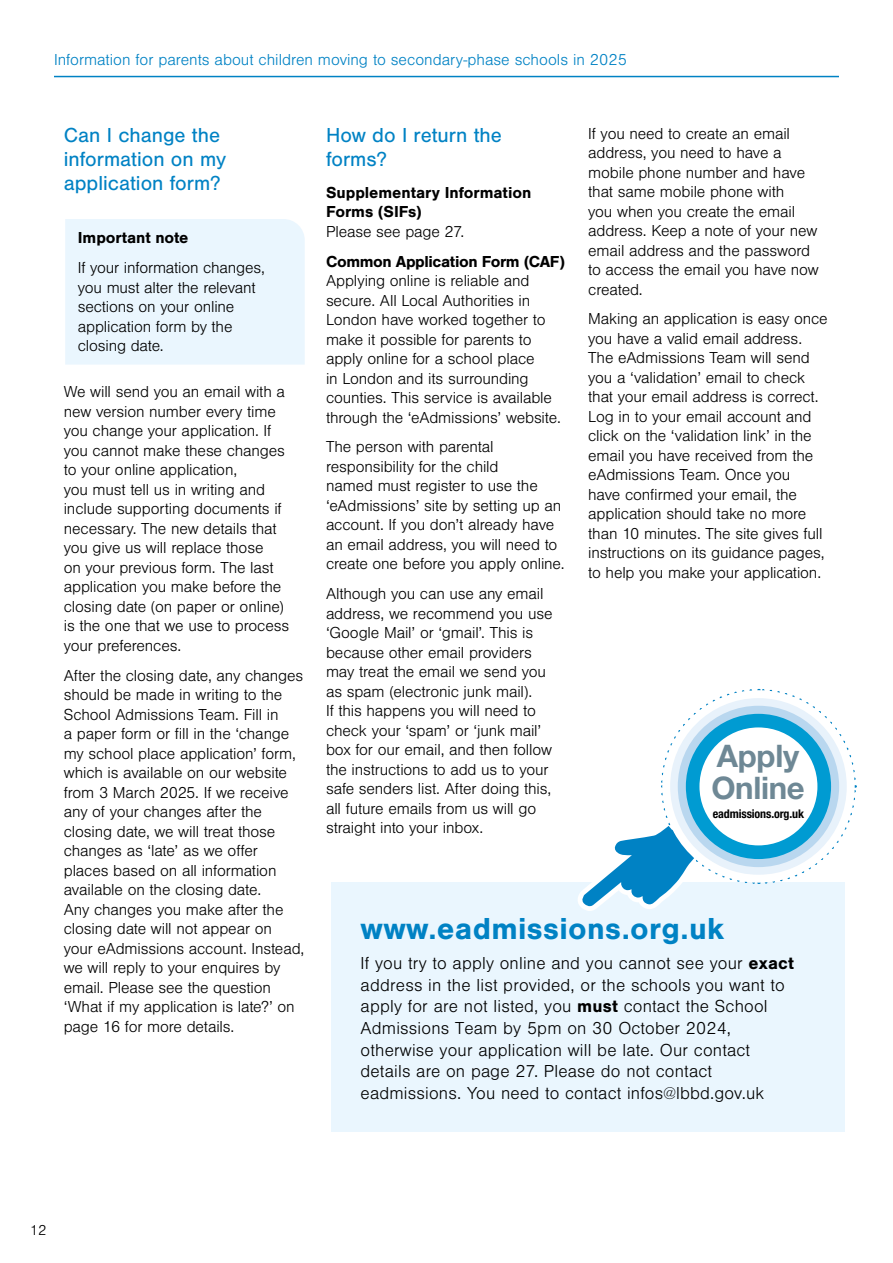
<style>
.page{position:relative;width:893px;height:1263px;background:#fff}
.page>*{position:absolute;margin:0;border:0;box-sizing:border-box;transform-origin:0 0}
.t1{font:700 31.5px "Nimbus San";letter-spacing:.01em;color:#0082c4}
.t2{font:700 31.05px/32.2px "Helvetica Neue LT Std";letter-spacing:-.01em;color:#6e8895}
.t3{font:21px/24px "Nimbus San";color:#0082c4}
.t4{font:300 18px/21.6px "Nimbus San";letter-spacing:.01em;color:#000}
.t5{font:300 16.5px/19.5px "Nimbus San";letter-spacing:-.01em;color:#000}
.t6{font:700 16.5px/19.5px "Nimbus San";letter-spacing:-.01em;color:#000}
.t7{font:300 16.5px "Nimbus San";color:#0082c4}
.t8{font:300 15px "Nimbus San";color:#000}
.t9{font:700 condensed 12px "Helvetica Neue LT Std";letter-spacing:-.01em;color:#000}
.s1{font-weight:700}
</style>
<div class="page">
<hr style="left:54px;top:76px;width:785px;height:1px;background:#0082c4">
<div style="left:65px;top:219px;width:240px;height:146px;background:#eaf6fe"></div>
<div style="left:331px;top:882px;width:514px;height:249px;background:#eaf6fe"></div>
<svg style="left:578px;top:688px;width:279px;height:223px"></svg>
<div style="left:662px;top:690px;width:193px;height:193px;background:#fff;border-radius:50%"></div>
<div style="left:670px;top:698px;width:177px;height:177px;background:#e8f2fb;border-radius:50%"></div>
<div style="left:678px;top:706px;width:161px;height:161px;background:#b9d7ef;border-radius:50%"></div>
<div style="left:686px;top:714px;width:145px;height:145px;background:#009bd2;border-radius:50%"></div>
<div style="left:699px;top:727px;width:118px;height:118px;background:#fff;border-radius:50%"></div>
<p class="t7" style="left:54px;top:51px;width:574px">Information for parents about children moving to secondary-phase schools in 2025</p>
<p class="t3" style="left:64px;top:123px;width:164px">Can I change the information on my application form?</p>
<p class="t6" style="left:78px;top:228px;width:112px">Important note</p>
<p class="t5" style="left:78px;top:258px;width:188px">If your information changes, you must alter the relevant sections on your online application form by the closing date.</p>
<p class="t5" style="left:64px;top:383px;width:227px">We will send you an email with a new version number every time you change your application. If you cannot make these changes to your online application,<br>you must tell us in writing and include supporting documents if necessary. The new details that you give us will replace those<br>on your previous form. The last application you make before the closing date (on paper or online) is the one that we use to process your preferences.</p>
<p class="t5" style="left:64px;top:666px;width:242px">After the closing date, any changes should be made in writing to the<br>School Admissions Team. Fill in<br>a paper form or fill in the ‘change my school place application’ form, which is available on our website from 3 March 2025. If we receive any of your changes after the closing date, we will treat those changes as ‘late’ as we offer places based on all information available on the closing date.<br>Any changes you make after the closing date will not appear on your eAdmissions account. Instead, we will reply to your enquires by email. Please see the question ‘What if my application is late?’ on page 16 for more details.</p>
<p class="t3" style="left:326px;top:123px;width:177px">How do I return the forms?</p>
<p class="t6" style="left:326px;top:183px;width:207px">Supplementary Information<br>Forms (SIFs)</p>
<p class="t5" style="left:326px;top:222px;width:140px">Please see page 27.</p>
<p class="t6" style="left:326px;top:251px;width:241px">Common Application Form (CAF)</p>
<p class="t5" style="left:326px;top:271px;width:236px">Applying online is reliable and secure. All Local Authorities in<br>London have worked together to make it possible for parents to apply online for a school place<br>in London and its surrounding counties. This service is available through the ‘eAdmissions’ website.</p>
<p class="t5" style="left:326px;top:438px;width:240px">The person with parental responsibility for the child<br>named must register to use the ‘eAdmissions’ site by setting up an account. If you don’t already have an email address, you will need to create one before you apply online.</p>
<p class="t5" style="left:326px;top:584px;width:228px">Although you can use any email address, we recommend you use ‘Google Mail’ or ‘gmail’. This is because other email providers may treat the email we send you as spam (electronic junk mail).<br>If this happens you will need to check your ‘spam’ or ‘junk mail’ box for our email, and then follow the instructions to add us to your safe senders list. After doing this, all future emails from us will go straight into your inbox.</p>
<p class="t5" style="left:588px;top:124px;width:232px">If you need to create an email address, you need to have a mobile phone number and have that same mobile phone with<br>you when you create the email address. Keep a note of your new email address and the password to access the email you have now created.</p>
<p class="t5" style="left:588px;top:310px;width:241px">Making an application is easy once you have a valid email address.<br>The eAdmissions Team will send you a ‘validation’ email to check that your email address is correct.<br>Log in to your email account and click on the ‘validation link’ in the email you have received from the eAdmissions Team. Once you<br>have confirmed your email, the application should take no more than 10 minutes. The site gives full instructions on its guidance pages, to help you make your application.</p>
<h2 class="t2" style="left:711px;top:739px;width:95px">Apply<br>Online</h2>
<p class="t9" style="left:713px;top:807px;width:93px">eadmissions.org.uk</p>
<h1 class="t1" style="left:361px;top:911px;width:365px">www.eadmissions.org.uk</h1>
<p class="t4" style="left:361px;top:953px;width:435px">If you try to apply online and you cannot see your <span class="s1">exact </span>address in the list provided, or the schools you want to apply for are not listed, you <span class="s1">must</span> contact the School Admissions Team by 5pm on 30 October 2024, otherwise your application will be late. Our contact details are on page 27. Please do not contact eadmissions. You need to contact infos@lbbd.gov.uk</p>
<p class="t8" style="left:30px;top:1222px;width:18px">12</p>
</div>
